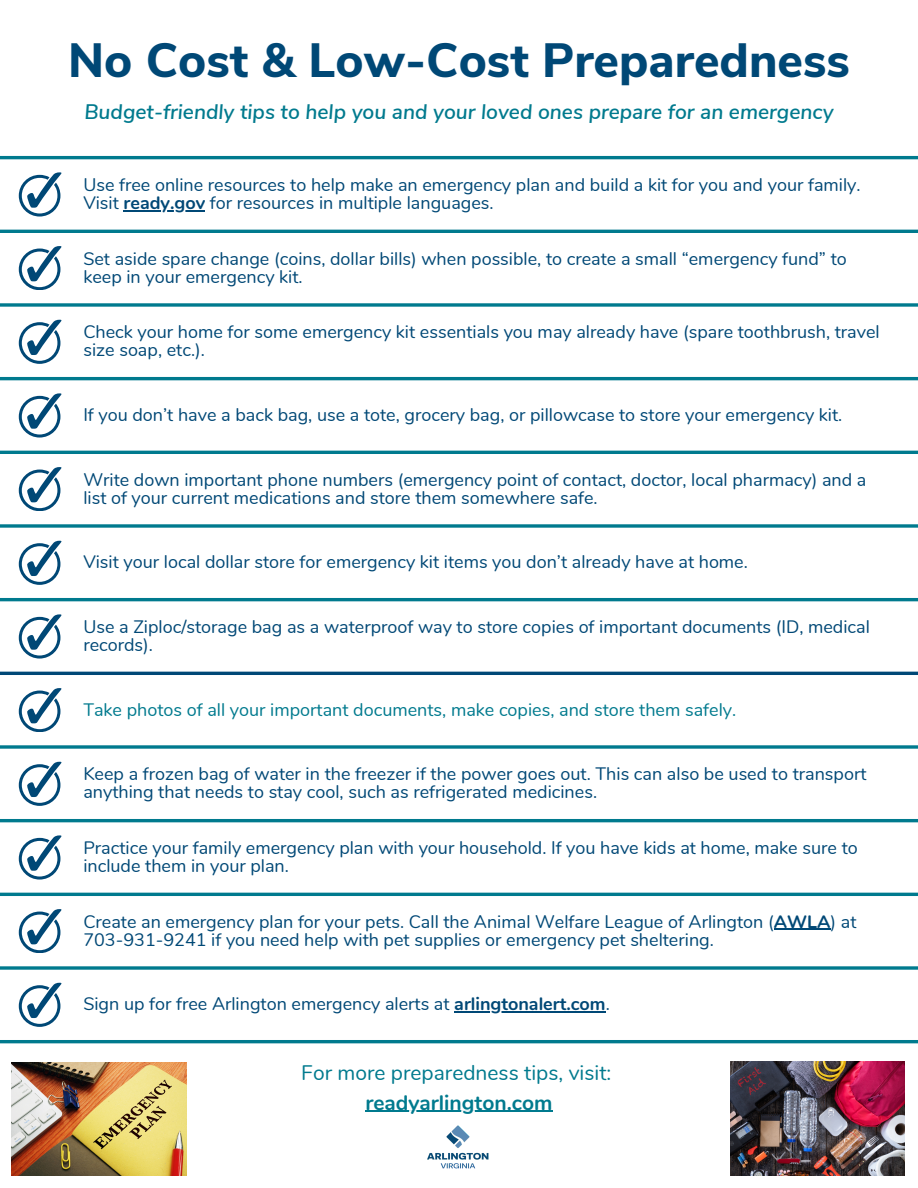
<style>
.page{position:relative;width:918px;height:1188px;background:#fff}
.page>*{position:absolute;margin:0;border:0;box-sizing:border-box;transform-origin:0 0}
.t1{font:800 48px "Nunito Sans";color:#004876}
.t2{font:italic 600 21px "Nunito Sans";color:#007a8e}
.t3{font:21px/29.2px "Nunito";color:#007a8e;text-align:center}
.t4{font:18px/18px "Nunito";color:#004876}
.t5{font:18px "Nunito";color:#007a8e}
.s1{font-weight:700}
</style>
<div class="page">
<hr style="left:0;top:819px;width:918px;height:3px;background:#007a8e">
<svg style="left:0;top:745px;width:918px;height:4px;background:#278e9f"></svg>
<hr style="left:0;top:672px;width:918px;height:3px;background:#004876">
<hr style="left:0;top:598px;width:918px;height:3px;background:#007a8e">
<svg style="left:0;top:524px;width:918px;height:4px;background:#278e9f"></svg>
<hr style="left:0;top:451px;width:918px;height:3px;background:#007a8e">
<hr style="left:0;top:377px;width:918px;height:3px;background:#007a8e">
<svg style="left:0;top:303px;width:918px;height:4px;background:#278e9f"></svg>
<hr style="left:0;top:230px;width:918px;height:3px;background:#007a8e">
<hr style="left:0;top:156px;width:918px;height:3px;background:#007a8e">
<hr style="left:0;top:893px;width:918px;height:3px;background:#007a8e">
<hr style="left:0;top:1040px;width:918px;height:3px;background:#007a8e">
<svg style="left:0;top:966px;width:918px;height:4px;background:#278e9f"></svg>
<svg style="left:19px;top:172px;width:42px;height:44px"></svg>
<hr style="left:124px;top:210px;width:81px;height:1px;background:#004876">
<svg style="left:19px;top:246px;width:42px;height:44px"></svg>
<svg style="left:19px;top:467px;width:42px;height:44px"></svg>
<svg style="left:19px;top:393px;width:42px;height:44px"></svg>
<svg style="left:19px;top:320px;width:42px;height:44px"></svg>
<svg style="left:19px;top:541px;width:42px;height:44px"></svg>
<svg style="left:19px;top:614px;width:42px;height:44px"></svg>
<svg style="left:19px;top:688px;width:42px;height:44px"></svg>
<svg style="left:19px;top:762px;width:42px;height:44px"></svg>
<svg style="left:19px;top:835px;width:42px;height:44px"></svg>
<svg style="left:19px;top:909px;width:42px;height:44px"></svg>
<hr style="left:774px;top:929px;width:57px;height:1px;background:#004876">
<svg style="left:19px;top:983px;width:42px;height:44px"></svg>
<img style="left:731px;top:1061px;width:173px;height:115px">
<img style="left:11px;top:1062px;width:176px;height:114px">
<img style="left:427px;top:1125px;width:62px;height:44px">
<hr style="left:454px;top:1012px;width:152px;height:1px;background:#004876">
<hr style="left:365px;top:1111px;width:188px;height:1px;background:#007a8e">
<p class="t1" style="left:68px;top:29px;width:783px">No Cost &amp; Low-Cost Preparedness</p>
<p class="t2" style="left:84px;top:97px;width:751px">Budget-friendly tips to help you and your loved ones prepare for an emergency</p>
<p class="t4" style="left:83px;top:176px;width:779px">Use free online resources to help make an emergency plan and build a kit for you and your family.<br>Visit <span class="s1">ready.gov</span> for resources in multiple languages.</p>
<p class="t4" style="left:83px;top:250px;width:765px">Set aside spare change (coins, dollar bills) when possible, to create a small “emergency fund” to keep in your emergency kit.</p>
<p class="t4" style="left:83px;top:324px;width:798px">Check your home for some emergency kit essentials you may already have (spare toothbrush, travel size soap, etc.).</p>
<p class="t4" style="left:83px;top:406px;width:761px">If you don’t have a back bag, use a tote, grocery bag, or pillowcase to store your emergency kit.</p>
<p class="t4" style="left:83px;top:471px;width:785px">Write down important phone numbers (emergency point of contact, doctor, local pharmacy) and a list of your current medications and store them somewhere safe.</p>
<p class="t4" style="left:83px;top:554px;width:666px">Visit your local dollar store for emergency kit items you don’t already have at home.</p>
<p class="t4" style="left:83px;top:618px;width:788px">Use a Ziploc/storage bag as a waterproof way to store copies of important documents (ID, medical records).</p>
<p class="t5" style="left:83px;top:698px;width:654px">Take photos of all your important documents, make copies, and store them safely.</p>
<p class="t4" style="left:83px;top:766px;width:785px">Keep a frozen bag of water in the freezer if the power goes out. This can also be used to transport anything that needs to stay cool, such as refrigerated medicines.</p>
<p class="t4" style="left:83px;top:839px;width:776px">Practice your family emergency plan with your household. If you have kids at home, make sure to include them in your plan.</p>
<p class="t4" style="left:83px;top:913px;width:775px">Create an emergency plan for your pets. Call the Animal Welfare League of Arlington (<span class="s1">AWLA</span>) at<br>703-931-9241 if you need help with pet supplies or emergency pet sheltering.</p>
<p class="t4" style="left:83px;top:996px;width:528px">Sign up for free Arlington emergency alerts at <span class="s1">arlingtonalert.com</span>.</p>
<p class="t3" style="left:301px;top:1059px;width:311px">For more preparedness tips, visit: <span class="s1">readyarlington.com</span></p>
</div>
